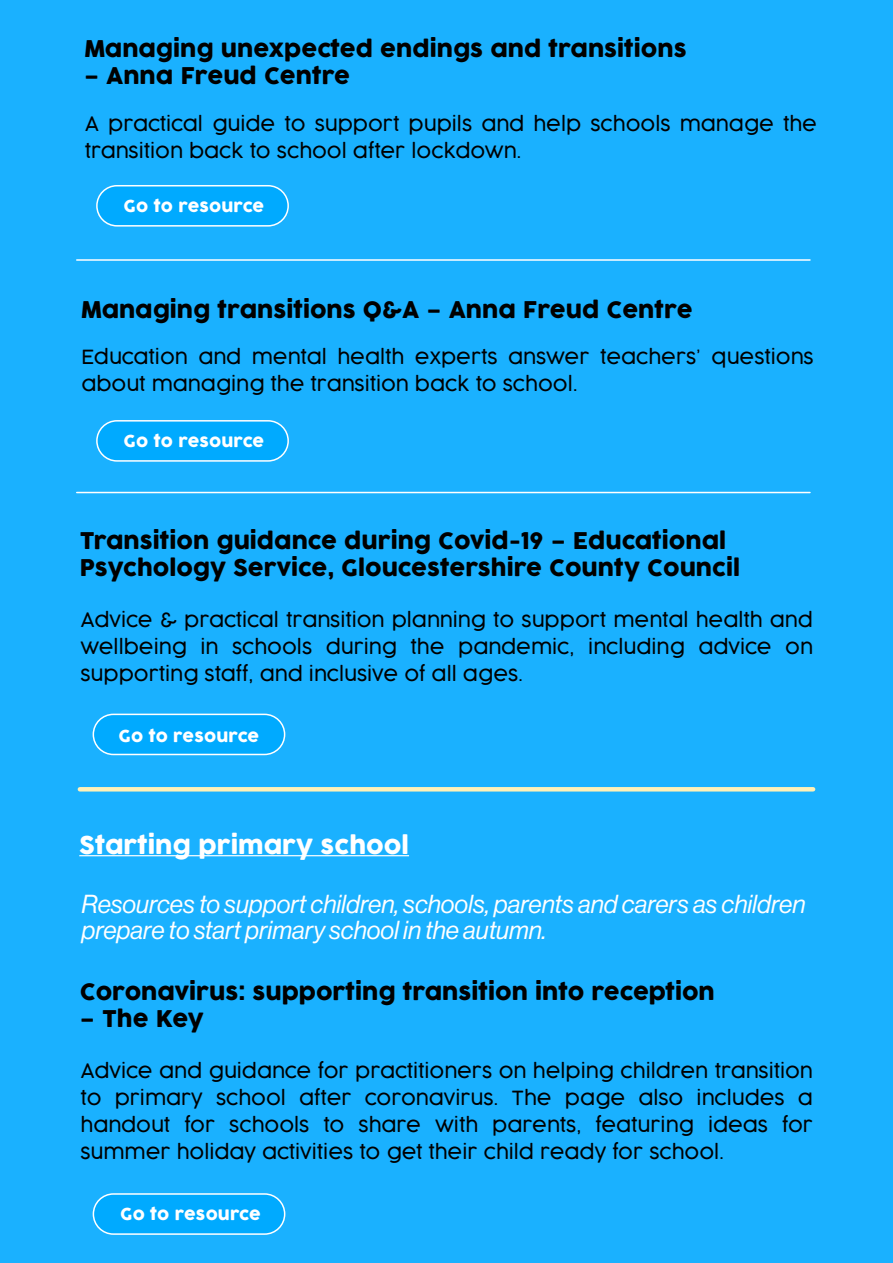
<style>
.page{position:relative;width:893px;height:1263px;background:#fff}
.page>*{position:absolute;margin:0;border:0;box-sizing:border-box;transform-origin:0 0}
.t1{font:25.5px/25.5px "N Haas Grotesk DS Pro 56 It";color:#fff}
.t2{font:24px "Cocogoose";color:#fff}
.t3{font:22.5px/27px "Cocogoose";color:#000}
.t4{font:300 19.5px/27px "Cocogoose";color:#000}
.t5{font:16.5px "Cocogoose";letter-spacing:.01em;color:#fff}
</style>
<div class="page">
<div style="left:1px;top:0;width:892px;height:1263px;background:#1ab1ff"></div>
<svg style="left:96px;top:185px;width:193px;height:42px;background:#15b1ff"></svg>
<hr style="left:79px;top:855px;width:330px;height:1px;background:#fff">
<svg style="left:93px;top:714px;width:192px;height:41px;background:#12b0ff"></svg>
<svg style="left:93px;top:1193px;width:192px;height:42px;background:#15b1ff"></svg>
<hr style="left:80px;top:787px;width:733px;height:4px;background:#fff1b8">
<hr style="left:77px;top:492px;width:733px;height:1px;background:#fff">
<hr style="left:77px;top:259px;width:733px;height:2px;background:#fff">
<svg style="left:96px;top:420px;width:193px;height:42px;background:#15b1ff"></svg>
<p class="t3" style="left:84px;top:36px;width:604px">Managing unexpected endings and transitions</p>
<p class="t3" style="left:84px;top:63px;width:268px">– Anna Freud Centre</p>
<p class="t4" style="left:85px;top:110px;width:734px">A practical guide to support pupils and help schools manage the transition back to school after lockdown.</p>
<p class="t5" style="left:124px;top:194px;width:142px">Go to resource</p>
<p class="t3" style="left:81px;top:297px;width:613px">Managing transitions Q&amp;A – Anna Freud Centre</p>
<p class="t4" style="left:81px;top:343px;width:734px">Education and mental health experts answer teachers’ questions about managing the transition back to school.</p>
<p class="t5" style="left:124px;top:429px;width:142px">Go to resource</p>
<p class="t3" style="left:80px;top:528px;width:662px">Transition guidance during Covid-19 – Educational<br>Psychology Service, Gloucestershire County Council</p>
<p class="t4" style="left:81px;top:606px;width:734px;text-align:justify">Advice &amp; practical transition planning to support mental health and wellbeing in schools during the pandemic, including advice on supporting staff, and inclusive of all ages.</p>
<p class="t5" style="left:119px;top:724px;width:142px">Go to resource</p>
<p class="t2" style="left:79px;top:828px;width:331px">Starting primary school</p>
<h1 class="t1" style="left:81px;top:892px;width:726px">Resources to support children, schools, parents and carers as children prepare to start primary school in the autumn.</h1>
<p class="t3" style="left:80px;top:979px;width:636px">Coronavirus: supporting transition into reception</p>
<p class="t3" style="left:80px;top:1006px;width:125px">– The Key</p>
<p class="t4" style="left:81px;top:1057px;width:734px;text-align:justify">Advice and guidance for practitioners on helping children transition to primary school after coronavirus. The page also includes a handout for schools to share with parents, featuring ideas for summer holiday activities to get their child ready for school.</p>
<p class="t5" style="left:120px;top:1202px;width:142px">Go to resource</p>
</div>
